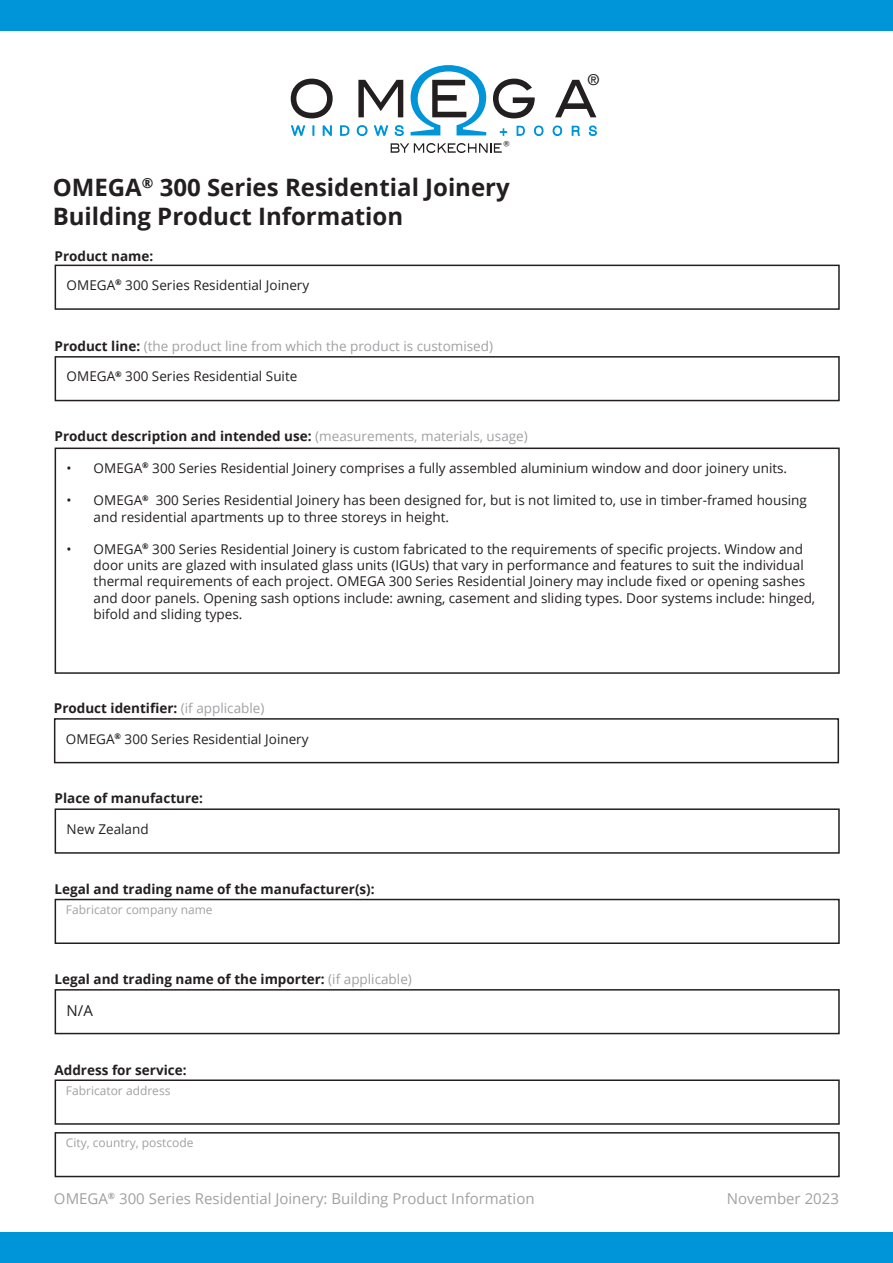
<style>
.page{position:relative;width:893px;height:1263px;background:#fff}
.page>*{position:absolute;margin:0;border:0;box-sizing:border-box;transform-origin:0 0}
.t1{font:700 24px "Open Sans";color:#231f20}
.t2{font:500 18.15px "Blair ITC";color:#231f20}
.t3{font:500 15.15px "Helvetica Neue LT Com";color:#231f20}
.t4{font:15px "Open Sans";color:#a1a0a4}
.t5{font:15px "Open Sans";color:#231f20}
.t6{font:13.5px/16.2px "Open Sans";color:#231f20}
.t7{font:700 13.5px "Open Sans";color:#231f20}
.t8{font:13.5px "Open Sans";color:#a1a0a4}
.t9{font:12px "Open Sans";color:#a1a0a4}
.s1{font-weight:700;color:#231f20}
.s2{font-weight:400;color:#a1a0a4}
</style>
<div class="page">
<div style="left:0;top:0;width:893px;height:30px;background:#0095d9"></div>
<div style="left:0;top:1233px;width:893px;height:30px;background:#0095d9"></div>
<svg style="left:290px;top:65px;width:307px;height:88px"></svg>
<div style="left:55px;top:265px;width:785px;height:45px;border:2px solid #231f20"></div>
<div style="left:55px;top:356px;width:785px;height:45px;border:2px solid #231f20"></div>
<div style="left:55px;top:447px;width:785px;height:227px;border:2px solid #231f20"></div>
<div style="left:54px;top:718px;width:785px;height:45px;border:2px solid #231f20"></div>
<div style="left:55px;top:808px;width:785px;height:46px;border:2px solid #231f20"></div>
<div style="left:55px;top:899px;width:785px;height:45px;border:2px solid #231f20"></div>
<div style="left:55px;top:989px;width:785px;height:45px;border:2px solid #231f20"></div>
<div style="left:55px;top:1079px;width:785px;height:46px;border:2px solid #231f20"></div>
<div style="left:55px;top:1132px;width:785px;height:45px;border:2px solid #231f20"></div>
<p class="t2" style="left:503px;top:137px;width:8px">®</p>
<p class="t1" style="left:53px;top:171px;width:459px">OMEGA<sup>®</sup> 300 Series Residential Joinery</p>
<p class="t1" style="left:53px;top:199px;width:352px">Building Product Information</p>
<p class="t7" style="left:55px;top:246px;width:100px">Product name:</p>
<p class="t6" style="left:67px;top:277px;width:244px">OMEGA<sup>®</sup> 300 Series Residential Joinery</p>
<p class="t8" style="left:55px;top:337px;width:440px"><span class="s1">Product line:</span> (the product line from which the product is customised)</p>
<p class="t6" style="left:67px;top:368px;width:232px">OMEGA<sup>®</sup> 300 Series Residential Suite</p>
<p class="t3" style="left:587px;top:71px;width:14px">®</p>
<p class="t7" style="left:55px;top:427px;width:475px">Product description and intended use: <span class="s2">(measurements, materials, usage)</span></p>
<p class="t6" style="left:67px;top:460px;width:722px">• OMEGA<sup>®</sup> 300 Series Residential Joinery comprises a fully assembled aluminium window and door joinery units.</p>
<p class="t6" style="left:94px;top:492px;width:715px;text-indent:-27px">• OMEGA<sup>®</sup> 300 Series Residential Joinery has been designed for, but is not limited to, use in timber-framed housing and residential apartments up to three storeys in height.</p>
<p class="t6" style="left:94px;top:541px;width:723px;text-indent:-27px">• OMEGA<sup>®</sup> 300 Series Residential Joinery is custom fabricated to the requirements of specific projects. Window and door units are glazed with insulated glass units (IGUs) that vary in performance and features to suit the individual thermal requirements of each project. OMEGA 300 Series Residential Joinery may include fixed or opening sashes and door panels. Opening sash options include: awning, casement and sliding types. Door systems include: hinged, bifold and sliding types.</p>
<p class="t7" style="left:54px;top:699px;width:212px">Product identifier: <span class="s2">(if applicable)</span></p>
<p class="t6" style="left:66px;top:730px;width:244px">OMEGA<sup>®</sup> 300 Series Residential Joinery</p>
<p class="t7" style="left:55px;top:789px;width:150px">Place of manufacture:</p>
<p class="t6" style="left:67px;top:820px;width:84px">New Zealand</p>
<p class="t7" style="left:55px;top:879px;width:322px">Legal and trading name of the manufacturer(s):</p>
<p class="t9" style="left:66px;top:901px;width:148px">Fabricator company name</p>
<p class="t7" style="left:55px;top:970px;width:359px">Legal and trading name of the importer: <span class="s2">(if applicable)</span></p>
<p class="t5" style="left:67px;top:1000px;width:28px">N/A</p>
<p class="t7" style="left:55px;top:1060px;width:134px">Address for service:</p>
<p class="t9" style="left:66px;top:1082px;width:106px">Fabricator address</p>
<p class="t9" style="left:66px;top:1135px;width:129px">City, country, postcode</p>
<p class="t4" style="left:54px;top:1188px;width:482px">OMEGA<sup>®</sup> 300 Series Residential Joinery: Building Product Information</p>
<p class="t4" style="left:727px;top:1188px;width:114px">November 2023</p>
</div>
